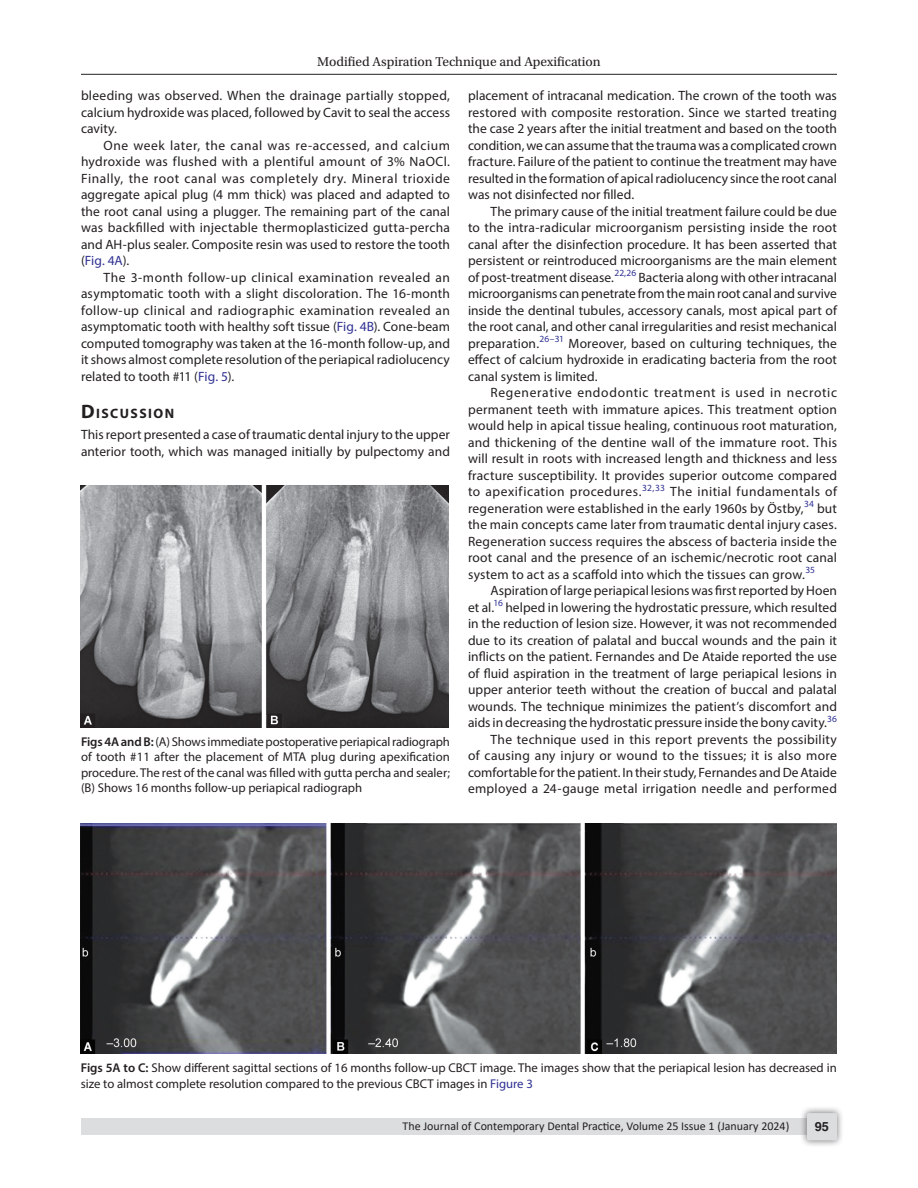
<style>
.page{position:relative;width:918px;height:1188px;background:#fff}
.page>*{position:absolute;margin:0;border:0;box-sizing:border-box;transform-origin:0 0}
.Head-1{font:700 13.65px "Myriad Pro";letter-spacing:.105em;color:#231f20}
.Para-Indent{font:13.5px/16.5px "Myriad Pro";letter-spacing:.005em;color:#231f20;text-align:justify}
.Para-NoIndent{font:13.5px/16.5px "Myriad Pro";color:#231f20}
.t1{font:13.5px "Utopia Std";color:#231f20}
.FigCaption{font:12.75px/15.3px "Myriad Pro";color:#231f20;text-align:justify}
.t2{font:700 12.75px "Helvetica LT Std";color:#231f20}
.t3{font:12px "Calibri";color:#231f20}
.s1{color:#2e3092}
.s2{font-size:19.5px}
.s3{font-weight:600}
</style>
<div class="page">
<hr style="left:81px;top:74px;width:756px;height:1px;background:#231f20">
<div style="left:81px;top:1119px;width:756px;height:16px;background:#dcdddf"></div>
<div style="left:800px;top:1106px;width:44px;height:41px;background:#231f20;opacity:.61"></div>
<div style="left:807px;top:1113px;width:30px;height:27px;background:#dcdddf;border-radius:2px"></div>
<img style="left:81px;top:485px;width:367px;height:243px">
<img style="left:81px;top:824px;width:756px;height:230px">
<p class="t1" style="left:317px;top:55px;width:285px">Modified Aspiration Technique and Apexification</p>
<p class="Para-Indent" style="left:81px;top:87px;width:371px">bleeding was observed. When the drainage partially stopped, calcium hydroxide was placed, followed by Cavit to seal the access cavity.</p>
<p class="Para-Indent" style="left:81px;top:137px;width:371px;text-indent:22px">One week later, the canal was re-accessed, and calcium hydroxide was flushed with a plentiful amount of 3% NaOCl.<br>Finally, the root canal was completely dry. Mineral trioxide aggregate apical plug (4 mm thick) was placed and adapted to the root canal using a plugger. The remaining part of the canal was backfilled with injectable thermoplasticized gutta-percha and AH-plus sealer. Composite resin was used to restore the tooth (<span class="s1">Fig. 4A</span>).</p>
<p class="Para-Indent" style="left:81px;top:269px;width:371px;text-indent:22px">The 3-month follow-up clinical examination revealed an asymptomatic tooth with a slight discoloration. The 16-month follow-up clinical and radiographic examination revealed an asymptomatic tooth with healthy soft tissue (<span class="s1">Fig. 4B</span>). Cone-beam computed tomography was taken at the 16-month follow-up, and it shows almost complete resolution of the periapical radiolucency related to tooth #11 (<span class="s1">Fig. 5</span>).</p>
<p class="Head-1" style="left:81px;top:405px;width:95px"><span class="s2">D</span>ISCUSSION</p>
<p class="Para-NoIndent" style="left:81px;top:426px;width:371px">This report presented a case of traumatic dental injury to the upper anterior tooth, which was managed initially by pulpectomy and</p>
<p class="FigCaption" style="left:81px;top:734px;width:370px"><span class="s3">Figs 4A and B:</span> (A) Shows immediate postoperative periapical radiograph of tooth #11 after the placement of MTA plug during apexification procedure. The rest of the canal was filled with gutta percha and sealer; (B) Shows 16 months follow-up periapical radiograph</p>
<p class="Para-NoIndent" style="left:468px;top:87px;width:371px;text-align:justify">placement of intracanal medication. The crown of the tooth was restored with composite restoration. Since we started treating the case 2 years after the initial treatment and based on the tooth condition, we can assume that the trauma was a complicated crown fracture. Failure of the patient to continue the treatment may have resulted in the formation of apical radiolucency since the root canal was not disinfected nor filled.</p>
<p class="Para-Indent" style="left:468px;top:203px;width:371px;text-indent:22px">The primary cause of the initial treatment failure could be due to the intra-radicular microorganism persisting inside the root canal after the disinfection procedure. It has been asserted that persistent or reintroduced microorganisms are the main element of post-treatment disease.<sup>22,26</sup> Bacteria along with other intracanal microorganisms can penetrate from the main root canal and survive inside the dentinal tubules, accessory canals, most apical part of the root canal, and other canal irregularities and resist mechanical preparation.<sup>26–31</sup> Moreover, based on culturing techniques, the effect of calcium hydroxide in eradicating bacteria from the root canal system is limited.</p>
<p class="Para-Indent" style="left:468px;top:384px;width:371px;text-indent:22px">Regenerative endodontic treatment is used in necrotic permanent teeth with immature apices. This treatment option would help in apical tissue healing, continuous root maturation, and thickening of the dentine wall of the immature root. This will result in roots with increased length and thickness and less fracture susceptibility. It provides superior outcome compared to apexification procedures.<sup>32,33</sup> The initial fundamentals of regeneration were established in the early 1960s by Östby,<sup>34</sup> but the main concepts came later from traumatic dental injury cases.<br>Regeneration success requires the abscess of bacteria inside the root canal and the presence of an ischemic/necrotic root canal system to act as a scaffold into which the tissues can grow.<sup>35</sup></p>
<p class="Para-Indent" style="left:468px;top:582px;width:371px;text-indent:22px">Aspiration of large periapical lesions was first reported by Hoen et al.<sup>16</sup> helped in lowering the hydrostatic pressure, which resulted in the reduction of lesion size. However, it was not recommended due to its creation of palatal and buccal wounds and the pain it inflicts on the patient. Fernandes and De Ataide reported the use of fluid aspiration in the treatment of large periapical lesions in upper anterior teeth without the creation of buccal and palatal wounds. The technique minimizes the patient’s discomfort and aids in decreasing the hydrostatic pressure inside the bony cavity.<sup>36</sup></p>
<p class="Para-Indent" style="left:468px;top:731px;width:371px;text-indent:22px">The technique used in this report prevents the possibility of causing any injury or wound to the tissues; it is also more comfortable for the patient. In their study, Fernandes and De Ataide employed a 24-gauge metal irrigation needle and performed</p>
<p class="FigCaption" style="left:81px;top:1060px;width:757px"><span class="s3">Figs 5A to C:</span> Show different sagittal sections of 16 months follow-up CBCT image. The images show that the periapical lesion has decreased in size to almost complete resolution compared to the previous CBCT images in <span class="s1">Figure 3</span></p>
<p class="t3" style="left:403px;top:1117px;width:388px">The Journal of Contemporary Dental Practice, Volume 25 Issue 1 (January 2024)</p>
<p class="t2" style="left:815px;top:1119px;width:16px">95</p>
</div>
